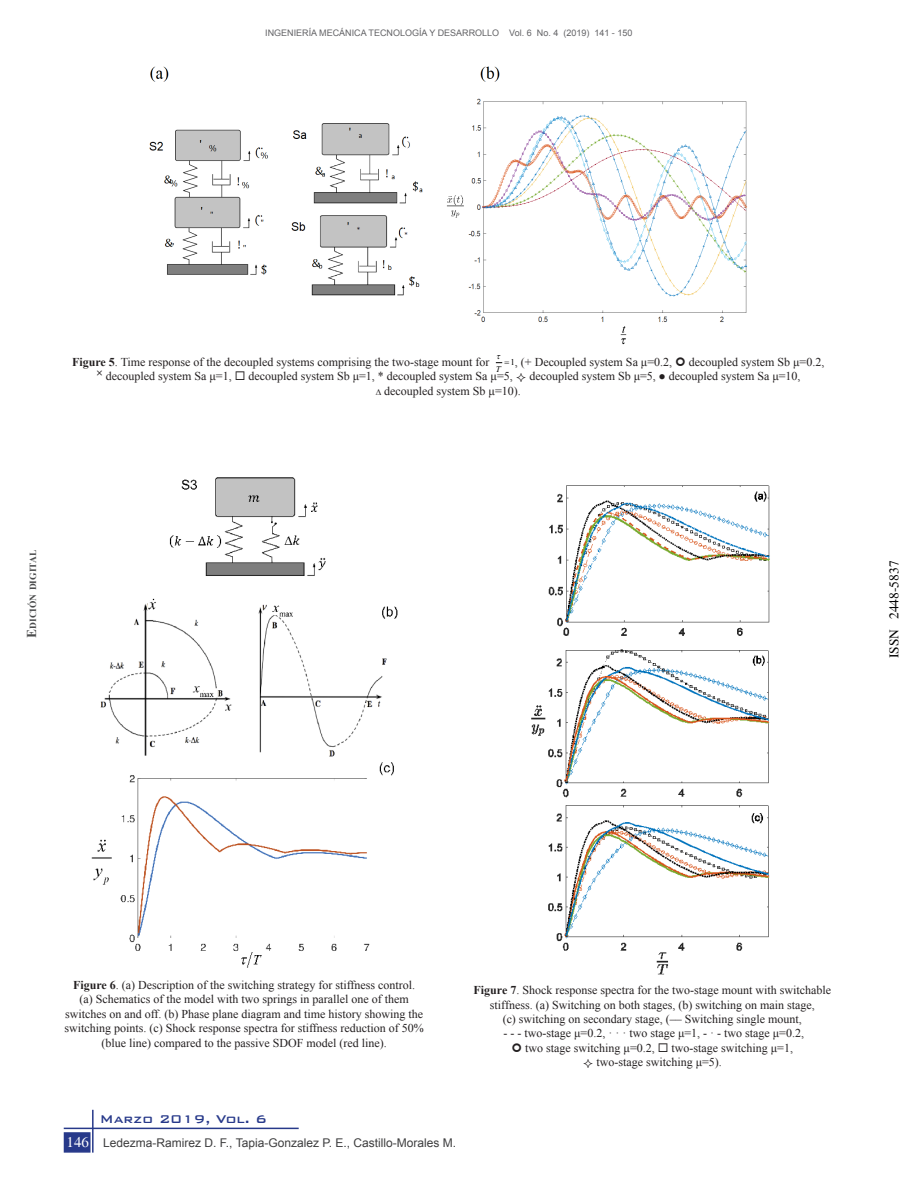
<style>
.page{position:relative;width:918px;height:1188px;background:#fff}
.page>*{position:absolute;margin:0;border:0;box-sizing:border-box;transform-origin:0 0}
.t1{font:500 15px "Bank Gothic BT";color:#27398a}
.t2{font:15px "Times";color:#fff}
.t3{font:13.5px "Times";color:#000001}
.t4{font:12px/14.4px "Times New Roman";color:#231f20;text-align:center}
.address{font:12px "Arial";color:#3e3e3f}
.t5{font:700 9.45px "Times New Roman";color:#4b4c4d}
.Normal_somim{font:9px "Arial";color:#636366}
.t6{font:italic 8.85px "Times New Roman";color:#000}
.t7{font:8.85px "Times New Roman";color:#000}
.s1{font-weight:700}
.s2{font-size:13.5px}
</style>
<div class="page">
<div style="left:64px;top:1132px;width:27px;height:21px;background:#27398a;border:2px solid #27398a"></div>
<hr style="left:92px;top:1110px;width:2px;height:43px;background:#27398a">
<hr style="left:64px;top:1128px;width:235px;height:1px;background:#27398a">
<img style="left:91px;top:477px;width:307px;height:491px">
<img style="left:531px;top:485px;width:239px;height:490px">
<img style="left:149px;top:66px;width:598px;height:279px">
<svg style="left:496px;top:362px;width:7px;height:2px"></svg>
<p class="Normal_somim" style="left:265px;top:27px;width:369px">INGENIERÍA MECÁNICA TECNOLOGÍA Y DESARROLLO Vol. 6 No. 4 (2019) 141 - 150</p>
<p class="t7" style="left:511px;top:356px;width:6px">1</p>
<p class="t4" style="left:515px;top:355px;width:159px">, (+ Decoupled system Sa μ=0.2,</p>
<p class="t4" style="left:689px;top:355px;width:137px">decoupled system Sb μ=0.2,</p>
<p class="t4" style="left:96px;top:369px;width:418px"><sup>×</sup> decoupled system Sa μ=1, ◻ decoupled system Sb μ=1, * decoupled system Sa μ=5,</p>
<p class="t4" style="left:529px;top:369px;width:273px">decoupled system Sb μ=5, ● decoupled system Sa μ=10,</p>
<p class="t4" style="left:384px;top:383px;width:138px">decoupled system Sb μ=10).</p>
<p class="t4" style="left:72px;top:355px;width:419px"><span class="s1">Figure 5</span>. Time response of the decoupled systems comprising the two-stage mount for</p>
<p class="t6" style="left:496px;top:363px;width:6px">T</p>
<p class="t5" style="left:26px;top:638px;width:89px;rotate:-90deg"><span class="s2">E</span>dición digital</p>
<p class="t3" style="left:886px;top:658px;width:99px;rotate:-90deg">ISSN 2448-5837</p>
<p class="t4" style="left:65px;top:978px;width:361px"><span class="s1">Figure 6</span>. (a) Description of the switching strategy for stiffness control.<br>(a) Schematics of the model with two springs in parallel one of them switches on and off. (b) Phase plane diagram and time history showing the switching points. (c) Shock response spectra for stiffness reduction of 50% (blue line) compared to the passive SDOF model (red line).</p>
<p class="t4" style="left:474px;top:983px;width:359px"><span class="s1">Figure 7</span>. Shock response spectra for the two-stage mount with switchable stiffness. (a) Switching on both stages, (b) switching on main stage,</p>
<p class="t4" style="left:503px;top:1012px;width:301px">(c) switching on secondary stage, (–– Switching single mount,</p>
<p class="t4" style="left:504px;top:1026px;width:302px">- - - two-stage μ=0.2, · · · two stage μ=1, - · - two stage μ=0.2,</p>
<p class="t4" style="left:525px;top:1040px;width:269px">two stage switching μ=0.2, ◻ two-stage switching μ=1,</p>
<p class="t4" style="left:596px;top:1055px;width:127px">two-stage switching μ=5).</p>
<p class="t2" style="left:67px;top:1134px;width:24px">146</p>
<p class="t1" style="left:100px;top:1110px;width:169px">Marzo 2019, Vol. 6</p>
<p class="address" style="left:103px;top:1135px;width:355px">Ledezma-Ramirez D. F., Tapia-Gonzalez P. E., Castillo-Morales M.</p>
</div>
